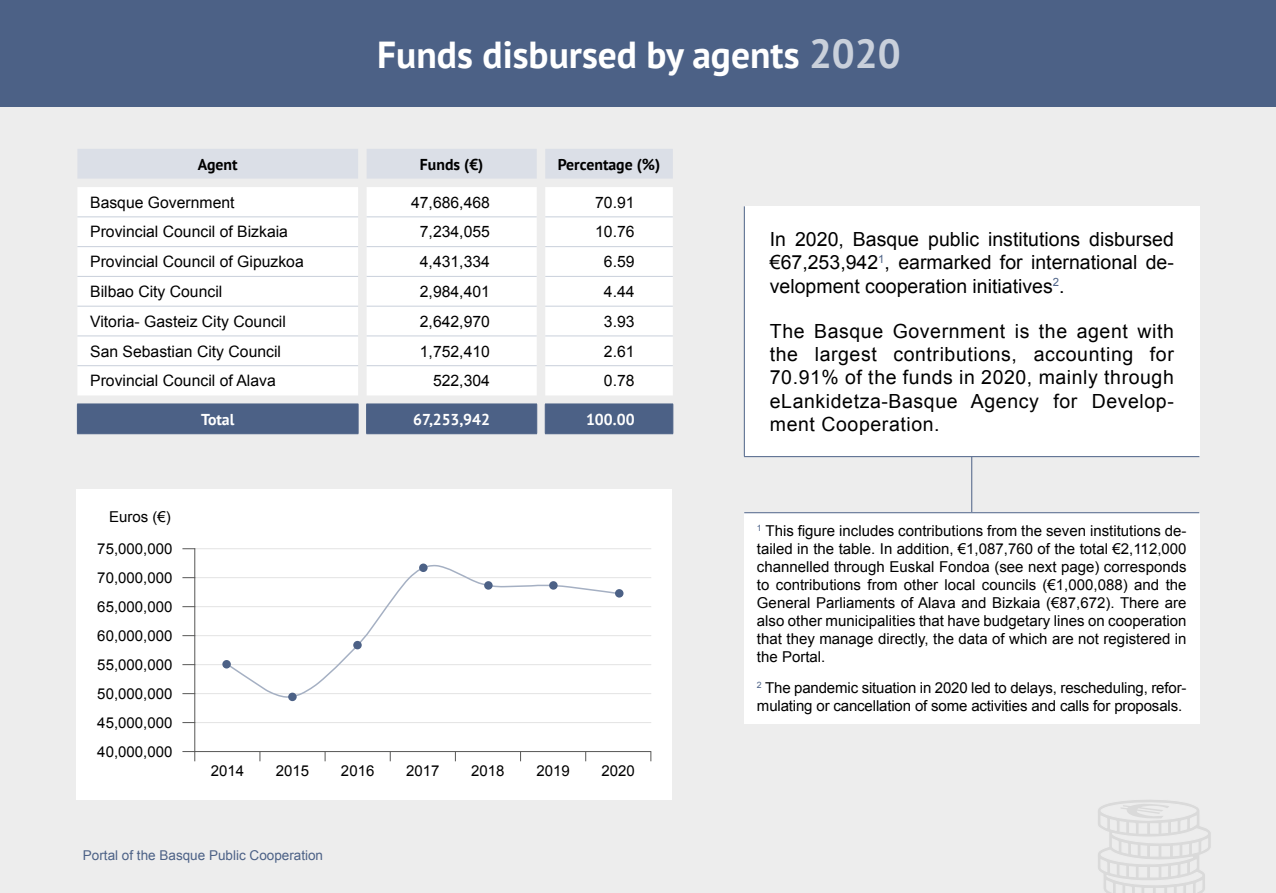
<style>
.page{position:relative;width:1276px;height:893px;background:#fff}
.page>*{position:absolute;margin:0;border:0;box-sizing:border-box;transform-origin:0 0}
.t1{font:700 37.5px "PT Sans";color:#fff}
.t2{font:19.5px/23.4px "Arial";letter-spacing:.015em;color:#000;text-align:justify}
.t3{font:15.75px "Arial";color:#000}
.t4{font:700 15.75px "PT Sans";color:#000}
.t5{font:700 15.75px "PT Sans";color:#fff}
.t6{font:15px/18px "Arial";color:#000;text-align:justify}
.t7{font:13.5px "Arial";color:#4c6186}
.s1{font-size:40.5px;color:#c9d0db}
</style>
<div class="page">
<div style="left:0;top:106px;width:1276px;height:787px;background:#ededed"></div>
<div style="left:0;top:0;width:1276px;height:106px;background:#4c6186"></div>
<div style="left:77px;top:149px;width:596px;height:30px;background:#dbdfe7"></div>
<svg style="left:78px;top:187px;width:595px;height:208px;fill:#fff"></svg>
<div style="left:78px;top:218px;width:280px;height:147px;background:#fff"></div>
<div style="left:367px;top:217px;width:306px;height:149px;background:#fff"></div>
<hr style="left:77px;top:217px;width:281px;height:1px;background:#c9d0db">
<hr style="left:367px;top:217px;width:170px;height:1px;background:#c9d0db">
<hr style="left:545px;top:217px;width:128px;height:1px;background:#c9d0db">
<hr style="left:77px;top:246px;width:281px;height:1px;background:#c9d0db">
<hr style="left:367px;top:246px;width:170px;height:1px;background:#c9d0db">
<hr style="left:545px;top:246px;width:128px;height:1px;background:#c9d0db">
<hr style="left:77px;top:276px;width:281px;height:1px;background:#c9d0db">
<hr style="left:367px;top:276px;width:170px;height:1px;background:#c9d0db">
<hr style="left:545px;top:276px;width:128px;height:1px;background:#c9d0db">
<hr style="left:77px;top:306px;width:281px;height:1px;background:#c9d0db">
<hr style="left:367px;top:306px;width:170px;height:1px;background:#c9d0db">
<hr style="left:545px;top:306px;width:128px;height:1px;background:#c9d0db">
<hr style="left:77px;top:336px;width:281px;height:1px;background:#c9d0db">
<hr style="left:367px;top:336px;width:170px;height:1px;background:#c9d0db">
<hr style="left:545px;top:336px;width:128px;height:1px;background:#c9d0db">
<hr style="left:77px;top:365px;width:281px;height:1px;background:#c9d0db">
<hr style="left:367px;top:365px;width:170px;height:1px;background:#c9d0db">
<hr style="left:545px;top:365px;width:128px;height:1px;background:#c9d0db">
<div style="left:77px;top:404px;width:596px;height:30px;background:#4c6186"></div>
<hr style="left:545px;top:433px;width:128px;height:1px;background:#4c6186">
<div style="left:77px;top:489px;width:595px;height:310px;background:#fff"></div>
<hr style="left:194px;top:751px;width:457px;height:1px;background:#575756">
<hr style="left:194px;top:722px;width:457px;height:1px;background:#e3e3e3">
<hr style="left:194px;top:693px;width:457px;height:1px;background:#e3e3e3">
<hr style="left:194px;top:664px;width:457px;height:1px;background:#e3e3e3">
<hr style="left:194px;top:635px;width:457px;height:1px;background:#e3e3e3">
<hr style="left:194px;top:606px;width:457px;height:1px;background:#e3e3e3">
<hr style="left:194px;top:577px;width:457px;height:1px;background:#e3e3e3">
<hr style="left:194px;top:548px;width:457px;height:1px;background:#e3e3e3">
<svg style="left:225px;top:565px;width:390px;height:133px"></svg>
<hr style="left:194px;top:548px;width:1px;height:204px;background:#575756">
<svg style="left:182px;top:548px;width:13px;height:1px"></svg>
<svg style="left:182px;top:577px;width:12px;height:1px"></svg>
<svg style="left:182px;top:606px;width:12px;height:1px"></svg>
<svg style="left:182px;top:635px;width:12px;height:1px"></svg>
<svg style="left:182px;top:664px;width:12px;height:1px"></svg>
<svg style="left:182px;top:693px;width:12px;height:1px"></svg>
<svg style="left:182px;top:722px;width:12px;height:1px"></svg>
<svg style="left:182px;top:751px;width:13px;height:10px"></svg>
<div style="left:222px;top:660px;width:9px;height:8px;background:#4c6186;border-radius:50%"></div>
<div style="left:288px;top:693px;width:9px;height:8px;background:#4c6186;border-radius:50%"></div>
<div style="left:353px;top:641px;width:9px;height:8px;background:#4c6186;border-radius:50%"></div>
<div style="left:419px;top:563px;width:8px;height:9px;background:#4c6186;border-radius:50%"></div>
<div style="left:484px;top:581px;width:8px;height:9px;background:#4c6186;border-radius:50%"></div>
<div style="left:549px;top:581px;width:8px;height:9px;background:#4c6186;border-radius:50%"></div>
<div style="left:615px;top:589px;width:8px;height:9px;background:#4c6186;border-radius:50%"></div>
<hr style="left:971px;top:275px;width:1px;height:303px;background:#4c6186">
<div style="left:744px;top:206px;width:455px;height:251px;background:#fff"></div>
<hr style="left:744px;top:206px;width:1px;height:250px;background:#4c6186">
<hr style="left:744px;top:456px;width:455px;height:1px;background:#4c6186">
<div style="left:744px;top:513px;width:455px;height:211px;background:#fff"></div>
<hr style="left:744px;top:512px;width:455px;height:1px;background:#4c6186">
<svg style="left:1098px;top:800px;width:113px;height:93px"></svg>
<h1 class="t1" style="left:377px;top:30px;width:525px">Funds disbursed by agents <span class="s1">2020</span></h1>
<p class="t4" style="left:198px;top:154px;width:41px">Agent</p>
<p class="t4" style="left:420px;top:154px;width:65px">Funds (€)</p>
<p class="t4" style="left:558px;top:154px;width:104px">Percentage (%)</p>
<p class="t3" style="left:90px;top:192px;width:146px">Basque Government</p>
<p class="t3" style="left:411px;top:192px;width:80px">47,686,468</p>
<p class="t3" style="left:595px;top:192px;width:41px">70.91</p>
<p class="t3" style="left:90px;top:222px;width:199px">Provincial Council of Bizkaia</p>
<p class="t3" style="left:420px;top:222px;width:72px">7,234,055</p>
<p class="t3" style="left:595px;top:222px;width:41px">10.76</p>
<p class="t3" style="left:90px;top:251px;width:215px">Provincial Council of Gipuzkoa</p>
<p class="t3" style="left:420px;top:251px;width:72px">4,431,334</p>
<p class="t3" style="left:604px;top:251px;width:32px">6.59</p>
<p class="t3" style="left:90px;top:281px;width:134px">Bilbao City Council</p>
<p class="t3" style="left:420px;top:281px;width:72px">2,984,401</p>
<p class="t3" style="left:604px;top:281px;width:32px">4.44</p>
<p class="t3" style="left:90px;top:311px;width:197px">Vitoria- Gasteiz City Council</p>
<p class="t3" style="left:420px;top:311px;width:72px">2,642,970</p>
<p class="t3" style="left:604px;top:311px;width:32px">3.93</p>
<p class="t3" style="left:90px;top:341px;width:192px">San Sebastian City Council</p>
<p class="t3" style="left:420px;top:341px;width:72px">1,752,410</p>
<p class="t3" style="left:604px;top:341px;width:32px">2.61</p>
<p class="t3" style="left:90px;top:370px;width:187px">Provincial Council of Alava</p>
<p class="t3" style="left:433px;top:370px;width:58px">522,304</p>
<p class="t3" style="left:604px;top:370px;width:32px">0.78</p>
<p class="t5" style="left:201px;top:409px;width:35px">Total</p>
<p class="t5" style="left:413px;top:409px;width:78px">67,253,942</p>
<p class="t5" style="left:586px;top:409px;width:50px">100.00</p>
<p class="t6" style="left:109px;top:508px;width:63px">Euros (€)</p>
<p class="t6" style="left:97px;top:534px;width:77px;line-height:29px">75,000,000<br>70,000,000<br>65,000,000<br>60,000,000<br>55,000,000<br>50,000,000<br>45,000,000<br>40,000,000</p>
<p class="t6" style="left:211px;top:761px;width:35px">2014</p>
<p class="t6" style="left:276px;top:761px;width:35px">2015</p>
<p class="t6" style="left:341px;top:761px;width:35px">2016</p>
<p class="t6" style="left:406px;top:761px;width:35px">2017</p>
<p class="t6" style="left:471px;top:761px;width:35px">2018</p>
<p class="t6" style="left:536px;top:761px;width:35px">2019</p>
<p class="t6" style="left:601px;top:761px;width:35px">2020</p>
<p class="t7" style="left:83px;top:847px;width:242px">Portal of the Basque Public Cooperation</p>
<h2 class="t2" style="left:770px;top:228px;width:405px">In 2020, Basque public institutions disbursed €67,253,942<sup>1</sup>, earmarked for international de&shy;velopment cooperation initiatives<sup>2</sup>.</h2>
<h2 class="t2" style="left:770px;top:319px;width:405px">The Basque Government is the agent with the largest contributions, accounting for 70.91% of the funds in 2020, mainly through eLankidetza-Basque Agency for Develop&shy;ment Cooperation.</h2>
<p class="t6" style="left:757px;top:522px;width:431px"><sup>1</sup> This figure includes contributions from the seven institutions de&shy;tailed in the table. In addition, €1,087,760 of the total €2,112,000 channelled through Euskal Fondoa (see next page) corresponds to contributions from other local councils (€1,000,088) and the General Parliaments of Alava and Bizkaia (€87,672). There are also other municipalities that have budgetary lines on cooperation that they manage directly, the data of which are not registered in the Portal.</p>
<p class="t6" style="left:757px;top:679px;width:431px"><sup>2</sup> The pandemic situation in 2020 led to delays, rescheduling, refor&shy;mulating or cancellation of some activities and calls for proposals.</p>
</div>
